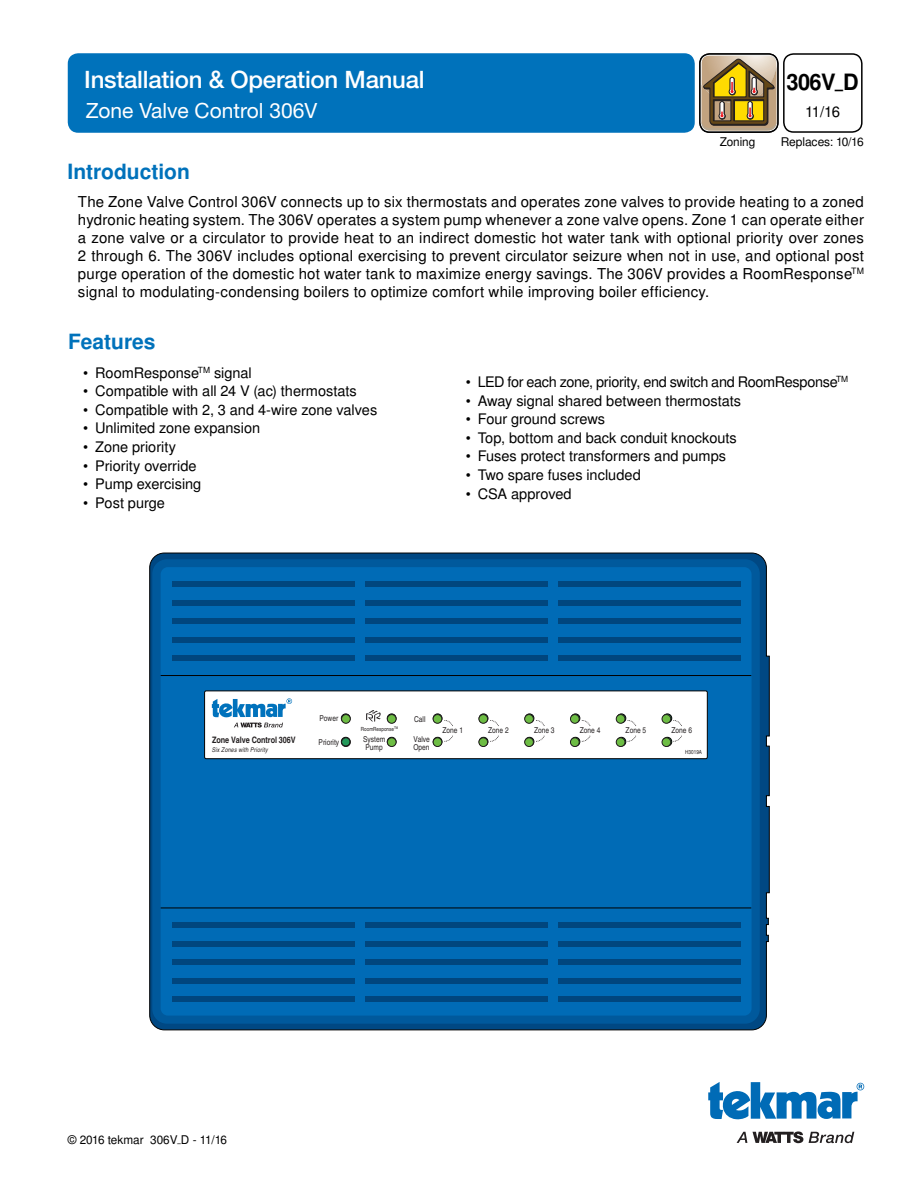
<style>
.page{position:relative;width:918px;height:1188px;background:#fff}
.page>*{position:absolute;margin:0;border:0;box-sizing:border-box;transform-origin:0 0}
.t1{font:500 24px "Helvetica Neue LT Std";letter-spacing:-.01em;color:#fff}
.t2{font:700 22.5px "Nimbus San LOT";color:#000}
.t3{font:21px "Helvetica Neue LT Std";color:#fff}
.t4{font:700 21px "Nimbus San LOT";color:#0072bb}
.t5{font:15px/18px "Nimbus San LOT";letter-spacing:.015em;color:#000;text-align:justify}
.t6{font:14.55px "Nimbus San LOT";letter-spacing:-.005em;color:#000}
.t7{font:12px "Nimbus San LOT";letter-spacing:-.01em;color:#000}
.t8{font:8.85px "Nimbus San LOT Bol Con";letter-spacing:-.01em;color:#231f20}
.t9{font:8.1px/8.1px "Nimbus San LOT Reg Con";color:#231f20}
.t10{font:6.45px "Nimbus San LOT Reg Con Ita";letter-spacing:.025em;color:#231f20}
.t11{font:5.7px "Nimbus San LOT Reg Con";color:#231f20}
</style>
<div class="page">
<svg style="left:708px;top:1082px;width:156px;height:38px"></svg>
<svg style="left:737px;top:1132px;width:10px;height:11px"></svg>
<svg style="left:753px;top:1131px;width:50px;height:12px"></svg>
<svg style="left:809px;top:1132px;width:45px;height:11px"></svg>
<svg style="left:700px;top:54px;width:78px;height:78px;background:#ab9359"></svg>
<div style="left:699px;top:53px;width:80px;height:80px;border:1px solid #000;border-radius:10px"></div>
<div style="left:783px;top:53px;width:80px;height:80px;border:1px solid #000;border-radius:10px"></div>
<div style="left:68px;top:53px;width:627px;height:80px;background:#0072bb;border-radius:10px"></div>
<svg style="left:149px;top:552px;width:621px;height:479px;background:#1e537e"></svg>
<div style="left:152px;top:559px;width:608px;height:465px;background:#00599c;border-radius:15px"></div>
<div style="left:161px;top:567px;width:591px;height:449px;background:#006bb6;border-radius:7px"></div>
<div style="left:172px;top:581px;width:183px;height:6px;background:#00467e"></div>
<div style="left:172px;top:600px;width:183px;height:6px;background:#00467e"></div>
<div style="left:172px;top:618px;width:183px;height:6px;background:#00467e"></div>
<div style="left:172px;top:637px;width:183px;height:5px;background:#00467e"></div>
<div style="left:172px;top:655px;width:183px;height:6px;background:#00467e"></div>
<div style="left:365px;top:581px;width:183px;height:6px;background:#00467e"></div>
<div style="left:365px;top:600px;width:183px;height:6px;background:#00467e"></div>
<div style="left:365px;top:618px;width:183px;height:6px;background:#00467e"></div>
<div style="left:365px;top:637px;width:183px;height:5px;background:#00467e"></div>
<div style="left:365px;top:655px;width:183px;height:6px;background:#00467e"></div>
<div style="left:558px;top:581px;width:182px;height:6px;background:#00467e"></div>
<div style="left:558px;top:600px;width:182px;height:6px;background:#00467e"></div>
<div style="left:558px;top:618px;width:182px;height:6px;background:#00467e"></div>
<div style="left:558px;top:637px;width:182px;height:5px;background:#00467e"></div>
<div style="left:558px;top:655px;width:182px;height:6px;background:#00467e"></div>
<div style="left:172px;top:922px;width:183px;height:6px;background:#00467e"></div>
<div style="left:172px;top:941px;width:183px;height:6px;background:#00467e"></div>
<div style="left:172px;top:959px;width:183px;height:6px;background:#00467e"></div>
<div style="left:172px;top:978px;width:183px;height:5px;background:#00467e"></div>
<div style="left:172px;top:996px;width:183px;height:6px;background:#00467e"></div>
<div style="left:365px;top:922px;width:183px;height:6px;background:#00467e"></div>
<div style="left:365px;top:941px;width:183px;height:6px;background:#00467e"></div>
<div style="left:365px;top:959px;width:183px;height:6px;background:#00467e"></div>
<div style="left:365px;top:978px;width:183px;height:5px;background:#00467e"></div>
<div style="left:365px;top:996px;width:183px;height:6px;background:#00467e"></div>
<div style="left:558px;top:922px;width:182px;height:6px;background:#00467e"></div>
<div style="left:558px;top:941px;width:182px;height:6px;background:#00467e"></div>
<div style="left:558px;top:959px;width:182px;height:6px;background:#00467e"></div>
<div style="left:558px;top:978px;width:182px;height:5px;background:#00467e"></div>
<div style="left:558px;top:996px;width:182px;height:6px;background:#00467e"></div>
<div style="left:205px;top:691px;width:502px;height:68px;background:#fff;border-radius:2px"></div>
<div style="left:204px;top:690px;width:504px;height:69px;border:1px solid #000;border-radius:2px"></div>
<hr style="left:161px;top:675px;width:590px;height:1px;background:#000">
<hr style="left:161px;top:908px;width:590px;height:1px;background:#000">
<svg style="left:211px;top:698px;width:471px;height:49px"></svg>
<h1 class="t1" style="left:84px;top:70px;width:342px">Installation &amp; Operation Manual</h1>
<h3 class="t3" style="left:86px;top:103px;width:233px">Zone Valve Control 306V</h3>
<h2 class="t2" style="left:786px;top:73px;width:74px">306V_D</h2>
<p class="t5" style="left:805px;top:104px;width:36px">11/16</p>
<p class="t7" style="left:720px;top:137px;width:37px">Zoning</p>
<p class="t7" style="left:781px;top:137px;width:85px">Replaces: 10/16</p>
<h3 class="t4" style="left:67px;top:164px;width:124px">Introduction</h3>
<p class="t5" style="left:78px;top:194px;width:787px">The Zone Valve Control 306V connects up to six thermostats and operates zone valves to provide heating to a zoned hydronic heating system. The 306V operates a system pump whenever a zone valve opens. Zone 1 can operate either a zone valve or a circulator to provide heat to an indirect domestic hot water tank with optional priority over zones 2 through 6. The 306V includes optional exercising to prevent circulator seizure when not in use, and optional post purge operation of the domestic hot water tank to maximize energy savings. The 306V provides a RoomResponse<sup>TM </sup>signal to modulating-condensing boilers to optimize comfort while improving boiler efficiency.</p>
<h3 class="t4" style="left:68px;top:333px;width:89px">Features</h3>
<p class="t6" style="left:83px;top:367px;width:170px">• RoomResponse<sup>TM</sup> signal</p>
<p class="t6" style="left:83px;top:385px;width:275px">• Compatible with all 24 V (ac) thermostats</p>
<p class="t6" style="left:83px;top:404px;width:296px">• Compatible with 2, 3 and 4-wire zone valves</p>
<p class="t6" style="left:83px;top:423px;width:178px">• Unlimited zone expansion</p>
<p class="t6" style="left:83px;top:441px;width:94px">• Zone priority</p>
<p class="t6" style="left:83px;top:460px;width:115px">• Priority override</p>
<p class="t6" style="left:83px;top:478px;width:120px">• Pump exercising</p>
<p class="t6" style="left:83px;top:497px;width:83px">• Post purge</p>
<p class="t6" style="left:466px;top:376px;width:384px">• LED for each zone, priority, end switch and RoomResponse<sup>TM</sup></p>
<p class="t6" style="left:466px;top:395px;width:277px">• Away signal shared between thermostats</p>
<p class="t6" style="left:466px;top:413px;width:141px">• Four ground screws</p>
<p class="t6" style="left:466px;top:432px;width:273px">• Top, bottom and back conduit knockouts</p>
<p class="t6" style="left:466px;top:451px;width:262px">• Fuses protect transformers and pumps</p>
<p class="t6" style="left:466px;top:469px;width:177px">• Two spare fuses included</p>
<p class="t6" style="left:466px;top:488px;width:107px">• CSA approved</p>
<p class="t9" style="left:320px;top:715px;width:20px">Power</p>
<p class="t9" style="left:319px;top:739px;width:22px">Priority</p>
<p class="t9" style="left:363px;top:736px;width:24px">System<br>Pump</p>
<p class="t9" style="left:414px;top:716px;width:13px">Call</p>
<p class="t9" style="left:413px;top:735px;width:18px">Valve<br>Open</p>
<p class="t11" style="left:361px;top:727px;width:39px">RoomResponse<sup>TM</sup></p>
<p class="t9" style="left:442px;top:727px;width:22px">Zone 1</p>
<p class="t9" style="left:488px;top:727px;width:22px">Zone 2</p>
<p class="t9" style="left:534px;top:727px;width:22px">Zone 3</p>
<p class="t9" style="left:580px;top:727px;width:22px">Zone 4</p>
<p class="t9" style="left:626px;top:727px;width:22px">Zone 5</p>
<p class="t9" style="left:671px;top:727px;width:22px">Zone 6</p>
<p class="t8" style="left:212px;top:735px;width:85px">Zone Valve Control 306V</p>
<p class="t10" style="left:212px;top:747px;width:57px">Six Zones with Priority</p>
<p class="t11" style="left:685px;top:750px;width:18px">H3019A</p>
<p class="t7" style="left:68px;top:1135px;width:161px">© 2016 tekmar 306V_D - 11/16</p>
</div>
